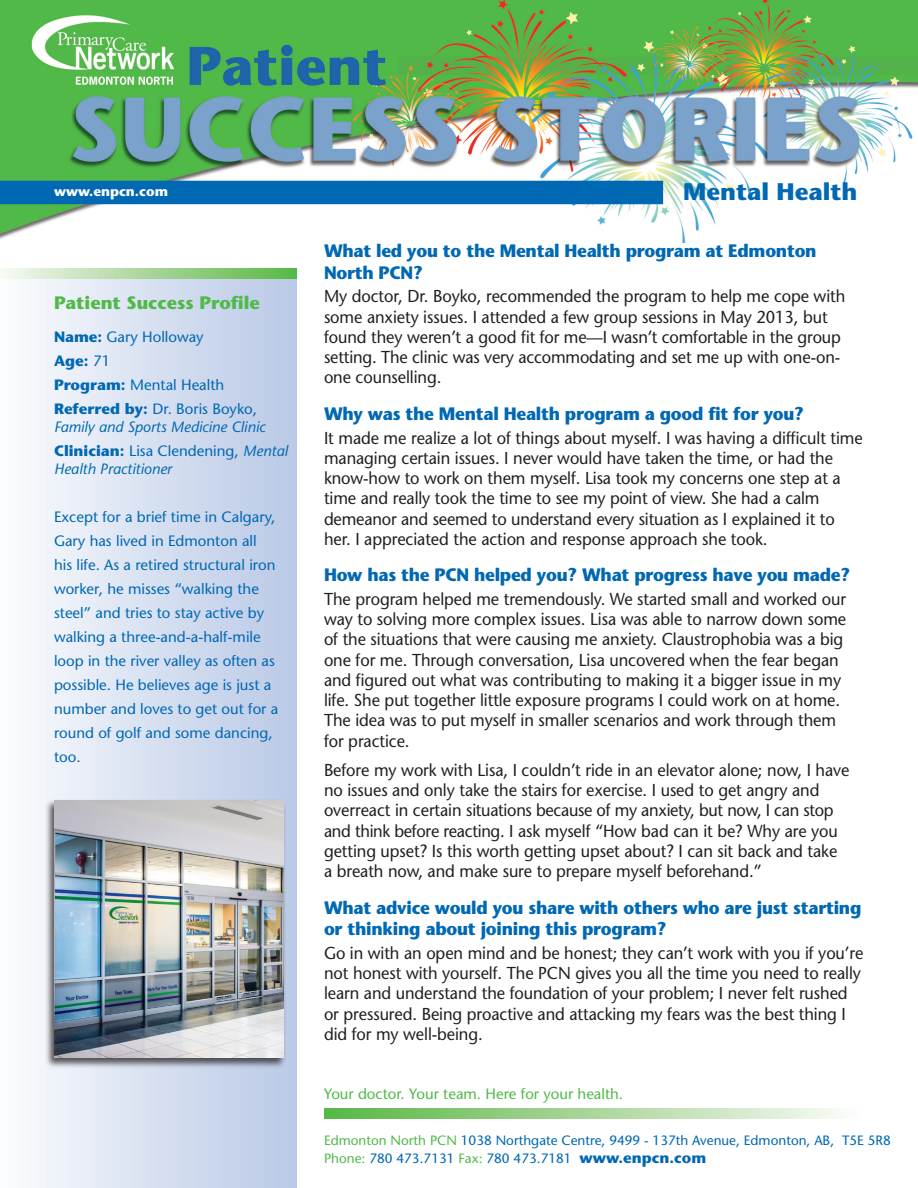
<style>
.page{position:relative;width:918px;height:1188px;background:#fff}
.page>*{position:absolute;margin:0;border:0;box-sizing:border-box;transform-origin:0 0}
.t1{font:700 24px "Stone Sans";color:#0168b3}
.t2{font:700 18px/21.6px "Stone Sans";letter-spacing:-.015em;color:#0168b3;scale:.95 1}
.t3{font:700 18px "Stone Sans";color:#51b948}
.t4{font:17.25px/20.2px "Stone Sans";letter-spacing:-.005em;color:#231f20;scale:.95 1}
.t5{font:15px/24px "Stone Sans";color:#0168b3}
.t6{font:italic 15px/24px "Stone Sans";color:#0168b3}
.t7{font:15px "Stone Sans";color:#51b948}
.t8{font:13.5px/18px "Stone Sans";color:#0168b3}
.t9{font:700 13.5px "Stone Sans";color:#fff}
.s1{font-weight:700}
.s2{font-weight:700;font-style:normal}
.s3{font-style:normal}
.s4{color:#51b948}
.s5{font-weight:700;font-size:15px}
</style>
<div class="page">
<div style="left:0;top:271px;width:297px;height:917px;background:linear-gradient(to right,#fbfcfe,#b8c8e6)"></div>
<img style="left:0;top:0;width:918px;height:243px">
<svg style="left:0;top:268px;width:297px;height:10px;background:#a8d69a"></svg>
<svg style="left:324px;top:1108px;width:515px;height:11px;background:#a6d699"></svg>
<div style="left:0;top:181px;width:663px;height:23px;background:#0168b3"></div>
<div style="left:45px;top:799px;width:242px;height:270px;background:#231f20;opacity:.75"></div>
<img style="left:54px;top:801px;width:230px;height:257px">
<p class="t9" style="left:54px;top:183px;width:116px">www.enpcn.com</p>
<p class="t3" style="left:54px;top:291px;width:207px">Patient Success Profile</p>
<p class="t5" style="left:54px;top:324px;width:205px"><span class="s1">Name:</span> Gary Holloway<br><span class="s1">Age:</span> 71<br><span class="s1">Program:</span> Mental Health<br><span class="s1">Referred by:</span> Dr. Boris Boyko,</p>
<p class="t6" style="left:54px;top:414px;width:235px">Family and Sports Medicine Clinic<br><span class="s2">Clinician:</span> <span class="s3">Lisa Clendening,</span> Mental</p>
<p class="t6" style="left:54px;top:456px;width:119px">Health Practitioner</p>
<p class="t5" style="left:54px;top:504px;width:226px">Except for a brief time in Calgary,<br>Gary has lived in Edmonton all his life. As a retired structural iron worker, he misses “walking the steel” and tries to stay active by walking a three-and-a-half-mile loop in the river valley as often as possible. He believes age is just a number and loves to get out for a round of golf and some dancing, too.</p>
<h1 class="t1" style="left:683px;top:177px;width:176px">Mental Health</h1>
<p class="t2" style="left:324px;top:240px;width:520px">What led you to the Mental Health program at Edmonton<br>North PCN?</p>
<p class="t4" style="left:324px;top:286px;width:550px">My doctor, Dr. Boyko, recommended the program to help me cope with some anxiety issues. I attended a few group sessions in May 2013, but found they weren’t a good fit for me—I wasn’t comfortable in the group setting. The clinic was very accommodating and set me up with one-on&shy;one counselling.</p>
<p class="t2" style="left:324px;top:403px;width:507px">Why was the Mental Health program a good fit for you?</p>
<p class="t4" style="left:324px;top:427px;width:569px">It made me realize a lot of things about myself. I was having a difficult time managing certain issues. I never would have taken the time, or had the know-how to work on them myself. Lisa took my concerns one step at a time and really took the time to see my point of view. She had a calm demeanor and seemed to understand every situation as I explained it to her. I appreciated the action and response approach she took.</p>
<p class="t2" style="left:324px;top:564px;width:555px">How has the PCN helped you? What progress have you made?</p>
<p class="t4" style="left:324px;top:589px;width:551px">The program helped me tremendously. We started small and worked our way to solving more complex issues. Lisa was able to narrow down some of the situations that were causing me anxiety. Claustrophobia was a big one for me. Through conversation, Lisa uncovered when the fear began and figured out what was contributing to making it a bigger issue in my life. She put together little exposure programs I could work on at home.<br>The idea was to put myself in smaller scenarios and work through them for practice.</p>
<p class="t4" style="left:324px;top:760px;width:555px">Before my work with Lisa, I couldn’t ride in an elevator alone; now, I have no issues and only take the stairs for exercise. I used to get angry and overreact in certain situations because of my anxiety, but now, I can stop and think before reacting. I ask myself “How bad can it be? Why are you getting upset? Is this worth getting upset about? I can sit back and take a breath now, and make sure to prepare myself beforehand.”</p>
<p class="t2" style="left:324px;top:896px;width:567px">What advice would you share with others who are just starting or thinking about joining this program?</p>
<p class="t4" style="left:324px;top:943px;width:569px">Go in with an open mind and be honest; they can’t work with you if you’re not honest with yourself. The PCN gives you all the time you need to really learn and understand the foundation of your problem; I never felt rushed or pressured. Being proactive and attacking my fears was the best thing I did for my well-being.</p>
<p class="t7" style="left:324px;top:1084px;width:301px">Your doctor. Your team. Here for your health.</p>
<p class="t8" style="left:324px;top:1131px;width:568px"><span class="s4">Edmonton North PCN</span> 1038 Northgate Centre, 9499 - 137th Avenue, Edmonton, AB, T5E 5R8<br><span class="s4">Phone:</span> 780 473.7131 <span class="s4">Fax:</span> 780 473.7181 <span class="s5">www.enpcn.com</span></p>
</div>
